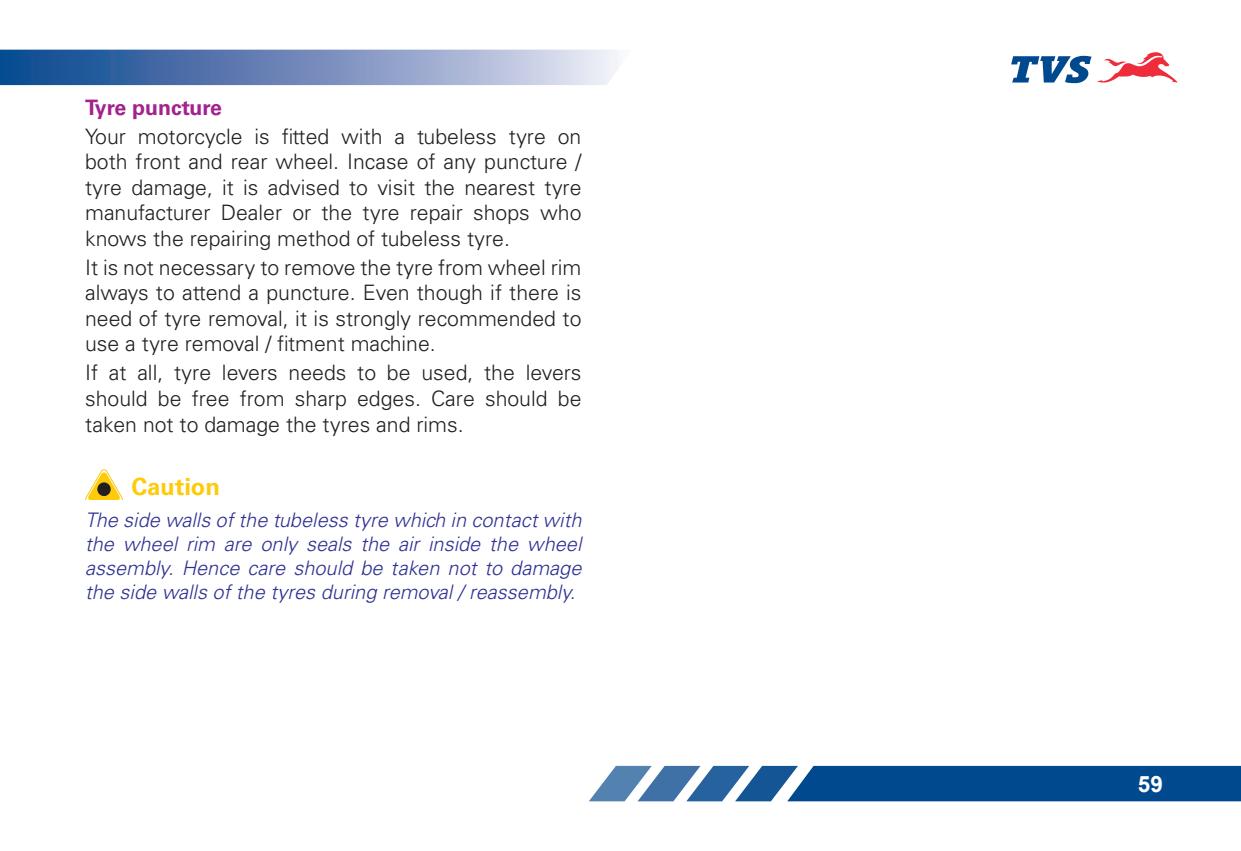
<style>
.page{position:relative;width:1241px;height:851px;background:#fff}
.page>*{position:absolute;margin:0;border:0;box-sizing:border-box;transform-origin:0 0}
.t1{font:300 23.75px "Univers";color:#feca0a}
.t2{font:700 22.5px "Arial";color:#fff}
.Paragraph_Style_1{font:300 21.25px/25.5px "Univers LT Std";color:#231f20;text-align:justify}
.Sub_Heading_1{font:700 21.25px "Univers LT Std";color:#a2238e}
.Paragraph_Style_2{font:italic 300 20px/24px "Univers LT Std";color:#2e3092;text-align:justify}
</style>
<div class="page">
<svg style="left:1011px;top:52px;width:165px;height:32px"></svg>
<svg style="left:0;top:50px;width:618px;height:35px;background:#7691be"></svg>
<svg style="left:589px;top:765px;width:651px;height:36px;background:#2c67a0"></svg>
<svg style="left:85px;top:469px;width:38px;height:31px"></svg>
<div style="left:97px;top:482px;width:14px;height:14px;background:#231f20;border-radius:50%"></div>
<p class="Sub_Heading_1" style="left:85px;top:95px;width:138px">Tyre puncture</p>
<p class="Paragraph_Style_1" style="left:85px;top:123px;width:498px">Your motorcycle is fitted with a tubeless tyre on both front and rear wheel. Incase of any puncture / tyre damage, it is advised to visit the nearest tyre manufacturer Dealer or the tyre repair shops who knows the repairing method of tubeless tyre.</p>
<p class="Paragraph_Style_1" style="left:85px;top:254px;width:498px">It is not necessary to remove the tyre from wheel rim always to attend a puncture. Even though if there is need of tyre removal, it is strongly recommended to use a tyre removal / fitment machine.</p>
<p class="Paragraph_Style_1" style="left:85px;top:360px;width:498px">If at all, tyre levers needs to be used, the levers should be free from sharp edges. Care should be taken not to damage the tyres and rims.</p>
<p class="t1" style="left:131px;top:478px;width:90px">Caution</p>
<p class="Paragraph_Style_2" style="left:85px;top:507px;width:498px">The side walls of the tubeless tyre which in contact with the wheel rim are only seals the air inside the wheel assembly. Hence care should be taken not to damage the side walls of the tyres during removal / reassembly.</p>
<p class="t2" style="left:1137px;top:768px;width:27px">59</p>
</div>
